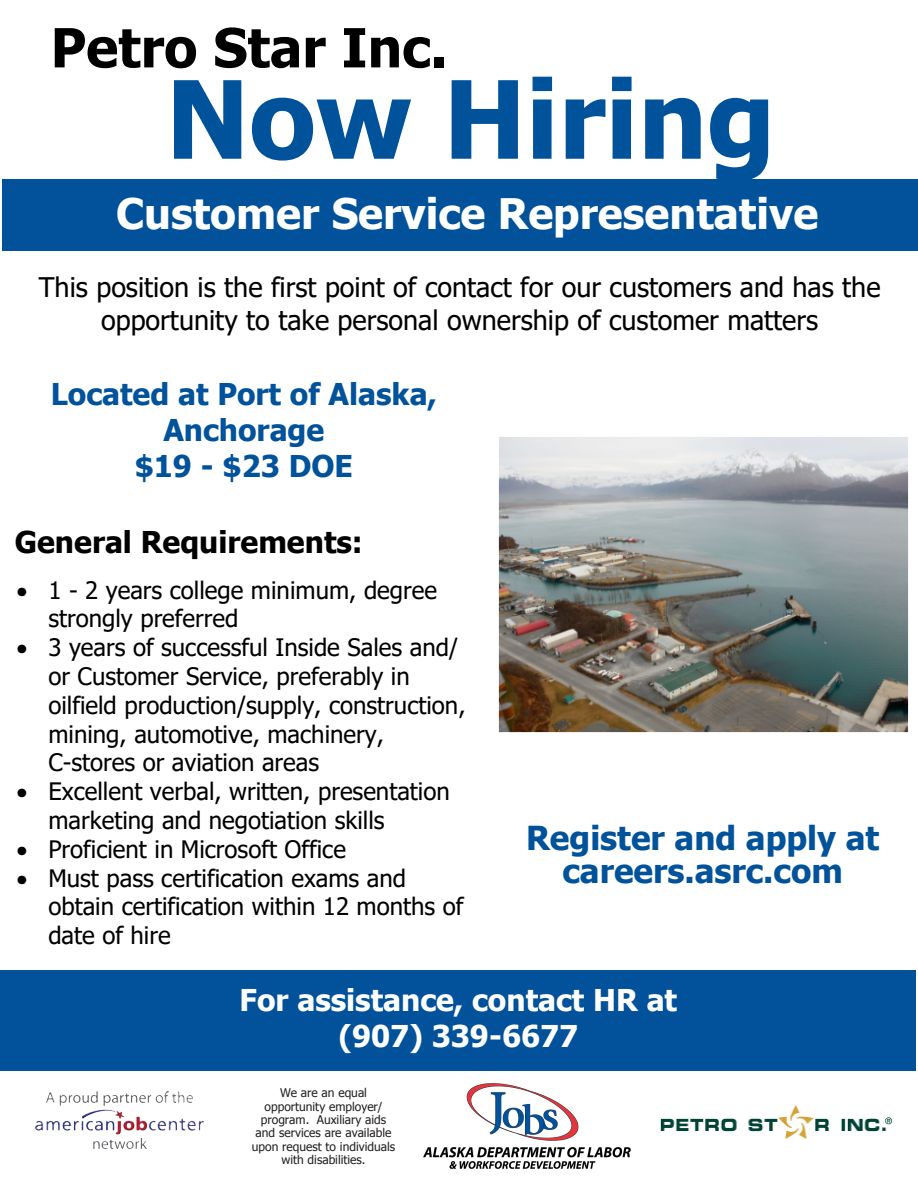
<style>
.page{position:relative;width:918px;height:1188px;background:#fff}
.page>*{position:absolute;margin:0;border:0;box-sizing:border-box;transform-origin:0 0}
.t1{font:700 108px "Tahoma";color:#00529b}
.t2{font:700 54px "Tahoma";color:#000}
.t3{font:700 42px "Tahoma";color:#fff}
.t4{font:700 33px/33px "Tahoma";color:#00529b;text-align:center}
.t5{font:700 30px/36px "Tahoma";color:#00529b;text-align:center}
.t6{font:700 30px/36px "Tahoma";color:#fff;text-align:center}
.t7{font:700 30px "Tahoma";color:#000}
.t8{font:27px/32.4px "Tahoma";color:#000;text-align:center}
.t9{font:24px/28.8px "Tahoma";color:#000}
.t10{font:12px/13.4px "Tahoma";color:#231f20;text-align:center}
</style>
<div class="page">
<div style="left:0;top:971px;width:916px;height:100px;background:#01529a"></div>
<img style="left:91px;top:1091px;width:94px;height:12px">
<div style="left:2px;top:180px;width:916px;height:71px;background:#01529a"></div>
<img style="left:424px;top:1083px;width:206px;height:85px">
<img style="left:660px;top:1105px;width:233px;height:34px">
<img style="left:498px;top:437px;width:411px;height:296px">
<h2 class="t2" style="left:51px;top:10px;width:398px">Petro Star Inc.</h2>
<h1 class="t1" style="left:166px;top:44px;width:611px">Now Hiring</h1>
<h3 class="t3" style="left:116px;top:184px;width:704px">Customer Service Representative</h3>
<p class="t8" style="left:39px;top:273px;width:843px">This position is the first point of contact for our customers and has the opportunity to take personal ownership of customer matters</p>
<p class="t5" style="left:51px;top:377px;width:388px">Located at Port of Alaska,<br>Anchorage<br>$19 - $23 DOE</p>
<p class="t7" style="left:15px;top:521px;width:350px">General Requirements:</p>
<p class="t9" style="left:48px;top:577px;width:390px;text-indent:-32px">• 1 - 2 years college minimum, degree strongly preferred</p>
<p class="t9" style="left:48px;top:634px;width:419px;text-indent:-32px">• 3 years of successful Inside Sales and/ or Customer Service, preferably in oilfield production/supply, construction, mining, automotive, machinery, C-stores or aviation areas</p>
<p class="t9" style="left:48px;top:778px;width:403px;text-indent:-32px">• Excellent verbal, written, presentation marketing and negotiation skills</p>
<p class="t9" style="left:16px;top:836px;width:331px">• Proficient in Microsoft Office</p>
<p class="t9" style="left:48px;top:865px;width:417px;text-indent:-32px">• Must pass certification exams and obtain certification within 12 months of date of hire</p>
<h3 class="t4" style="left:526px;top:823px;width:355px">Register and apply at careers.asrc.com</h3>
<p class="t6" style="left:240px;top:983px;width:439px">For assistance, contact HR at (907) 339-6677</p>
<p class="t10" style="left:252px;top:1086px;width:145px">We are an equal opportunity employer/ program. Auxiliary aids and services are available upon request to individuals with disabilities.</p>
</div>
